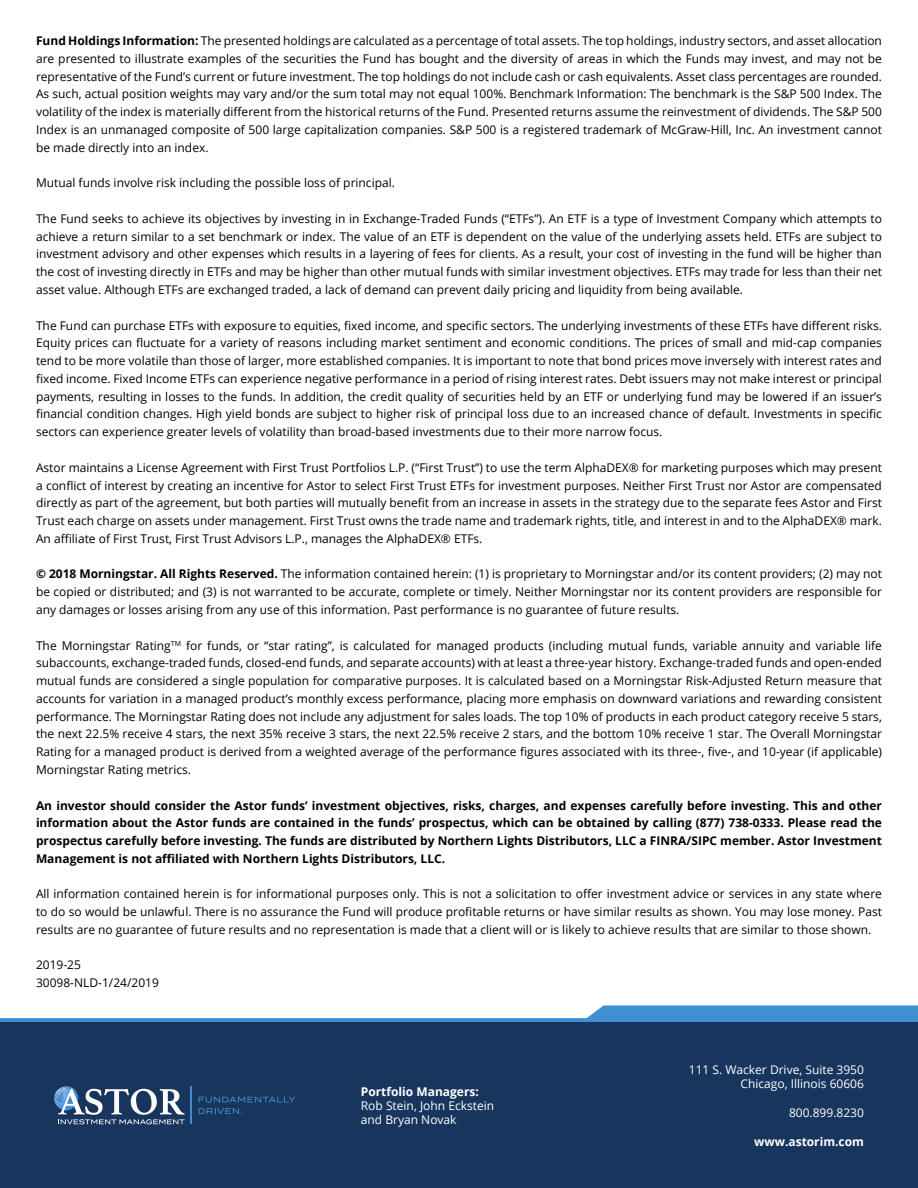
<style>
.page{position:relative;width:918px;height:1188px;background:#fff}
.page>*{position:absolute;margin:0;border:0;box-sizing:border-box;transform-origin:0 0}
.t1{font:12px/17.7px "Open Sans";color:#000;text-align:justify}
.t2{font:700 12px/17.7px "Open Sans";color:#000;text-align:justify}
.t3{font:12px/14.4px "Open Sans";color:#fff;text-align:right}
.t4{font:700 12px "Open Sans";color:#fff}
.s1{font-weight:700}
</style>
<div class="page">
<svg style="left:0;top:1005px;width:918px;height:18px"></svg>
<div style="left:0;top:1023px;width:918px;height:165px;background:#18355e"></div>
<hr style="left:191px;top:1086px;width:1px;height:38px;background:#4689c8">
<svg style="left:199px;top:1097px;width:96px;height:17px"></svg>
<svg style="left:54px;top:1086px;width:131px;height:38px"></svg>
<p class="t1" style="left:36px;top:32px;width:848px"><span class="s1">Fund Holdings Information:</span> The presented holdings are calculated as a percentage of total assets. The top holdings, industry sectors, and asset allocation are presented to illustrate examples of the securities the Fund has bought and the diversity of areas in which the Funds may invest, and may not be representative of the Fund’s current or future investment. The top holdings do not include cash or cash equivalents. Asset class percentages are rounded.<br>As such, actual position weights may vary and/or the sum total may not equal 100%. Benchmark Information: The benchmark is the S&amp;P 500 Index. The volatility of the index is materially different from the historical returns of the Fund. Presented returns assume the reinvestment of dividends. The S&amp;P 500<br>Index is an unmanaged composite of 500 large capitalization companies. S&amp;P 500 is a registered trademark of McGraw-Hill, Inc. An investment cannot be made directly into an index.</p>
<p class="t1" style="left:36px;top:174px;width:360px">Mutual funds involve risk including the possible loss of principal.</p>
<p class="t1" style="left:36px;top:209px;width:848px">The Fund seeks to achieve its objectives by investing in in Exchange-Traded Funds (“ETFs”). An ETF is a type of Investment Company which attempts to achieve a return similar to a set benchmark or index. The value of an ETF is dependent on the value of the underlying assets held. ETFs are subject to investment advisory and other expenses which results in a layering of fees for clients. As a result, your cost of investing in the fund will be higher than the cost of investing directly in ETFs and may be higher than other mutual funds with similar investment objectives. ETFs may trade for less than their net asset value. Although ETFs are exchanged traded, a lack of demand can prevent daily pricing and liquidity from being available.</p>
<p class="t1" style="left:36px;top:316px;width:848px">The Fund can purchase ETFs with exposure to equities, fixed income, and specific sectors. The underlying investments of these ETFs have different risks.<br>Equity prices can fluctuate for a variety of reasons including market sentiment and economic conditions. The prices of small and mid-cap companies tend to be more volatile than those of larger, more established companies. It is important to note that bond prices move inversely with interest rates and fixed income. Fixed Income ETFs can experience negative performance in a period of rising interest rates. Debt issuers may not make interest or principal payments, resulting in losses to the funds. In addition, the credit quality of securities held by an ETF or underlying fund may be lowered if an issuer’s financial condition changes. High yield bonds are subject to higher risk of principal loss due to an increased chance of default. Investments in specific sectors can experience greater levels of volatility than broad-based investments due to their more narrow focus.</p>
<p class="t1" style="left:36px;top:458px;width:848px">Astor maintains a License Agreement with First Trust Portfolios L.P. (“First Trust”) to use the term AlphaDEX® for marketing purposes which may present a conflict of interest by creating an incentive for Astor to select First Trust ETFs for investment purposes. Neither First Trust nor Astor are compensated directly as part of the agreement, but both parties will mutually benefit from an increase in assets in the strategy due to the separate fees Astor and First Trust each charge on assets under management. First Trust owns the trade name and trademark rights, title, and interest in and to the AlphaDEX® mark.<br>An affiliate of First Trust, First Trust Advisors L.P., manages the AlphaDEX® ETFs.</p>
<p class="t1" style="left:36px;top:565px;width:847px"><span class="s1">© 2018 Morningstar. All Rights Reserved.</span> The information contained herein: (1) is proprietary to Morningstar and/or its content providers; (2) may not be copied or distributed; and (3) is not warranted to be accurate, complete or timely. Neither Morningstar nor its content providers are responsible for any damages or losses arising from any use of this information. Past performance is no guarantee of future results.</p>
<p class="t1" style="left:36px;top:636px;width:848px">The Morningstar Rating<sup>TM</sup> for funds, or “star rating”, is calculated for managed products (including mutual funds, variable annuity and variable life subaccounts, exchange-traded funds, closed-end funds, and separate accounts) with at least a three-year history. Exchange-traded funds and open-ended mutual funds are considered a single population for comparative purposes. It is calculated based on a Morningstar Risk-Adjusted Return measure that accounts for variation in a managed product’s monthly excess performance, placing more emphasis on downward variations and rewarding consistent performance. The Morningstar Rating does not include any adjustment for sales loads. The top 10% of products in each product category receive 5 stars, the next 22.5% receive 4 stars, the next 35% receive 3 stars, the next 22.5% receive 2 stars, and the bottom 10% receive 1 star. The Overall Morningstar Rating for a managed product is derived from a weighted average of the performance figures associated with its three-, five-, and 10-year (if applicable)<br>Morningstar Rating metrics.</p>
<p class="t2" style="left:36px;top:796px;width:847px">An investor should consider the Astor funds’ investment objectives, risks, charges, and expenses carefully before investing. This and other information about the Astor funds are contained in the funds’ prospectus, which can be obtained by calling (877) 738-0333. Please read the prospectus carefully before investing. The funds are distributed by Northern Lights Distributors, LLC a FINRA/SIPC member. Astor Investment Management is not affiliated with Northern Lights Distributors, LLC.</p>
<p class="t1" style="left:36px;top:885px;width:848px">All information contained herein is for informational purposes only. This is not a solicitation to offer investment advice or services in any state where to do so would be unlawful. There is no assurance the Fund will produce profitable returns or have similar results as shown. You may lose money. Past results are no guarantee of future results and no representation is made that a client will or is likely to achieve results that are similar to those shown.</p>
<p class="t1" style="left:36px;top:956px;width:124px">2019-25<br>30098-NLD-1/24/2019</p>
<p class="t4" style="left:361px;top:1083px;width:119px">Portfolio Managers:</p>
<p class="t3" style="left:361px;top:1098px;width:135px;text-align:left">Rob Stein, John Eckstein and Bryan Novak</p>
<p class="t3" style="left:689px;top:1062px;width:177px">111 S. Wacker Drive, Suite 3950<br>Chicago, Illinois 60606</p>
<p class="t3" style="left:789px;top:1105px;width:77px">800.899.8230</p>
<p class="t4" style="left:754px;top:1133px;width:111px">www.astorim.com</p>
</div>
